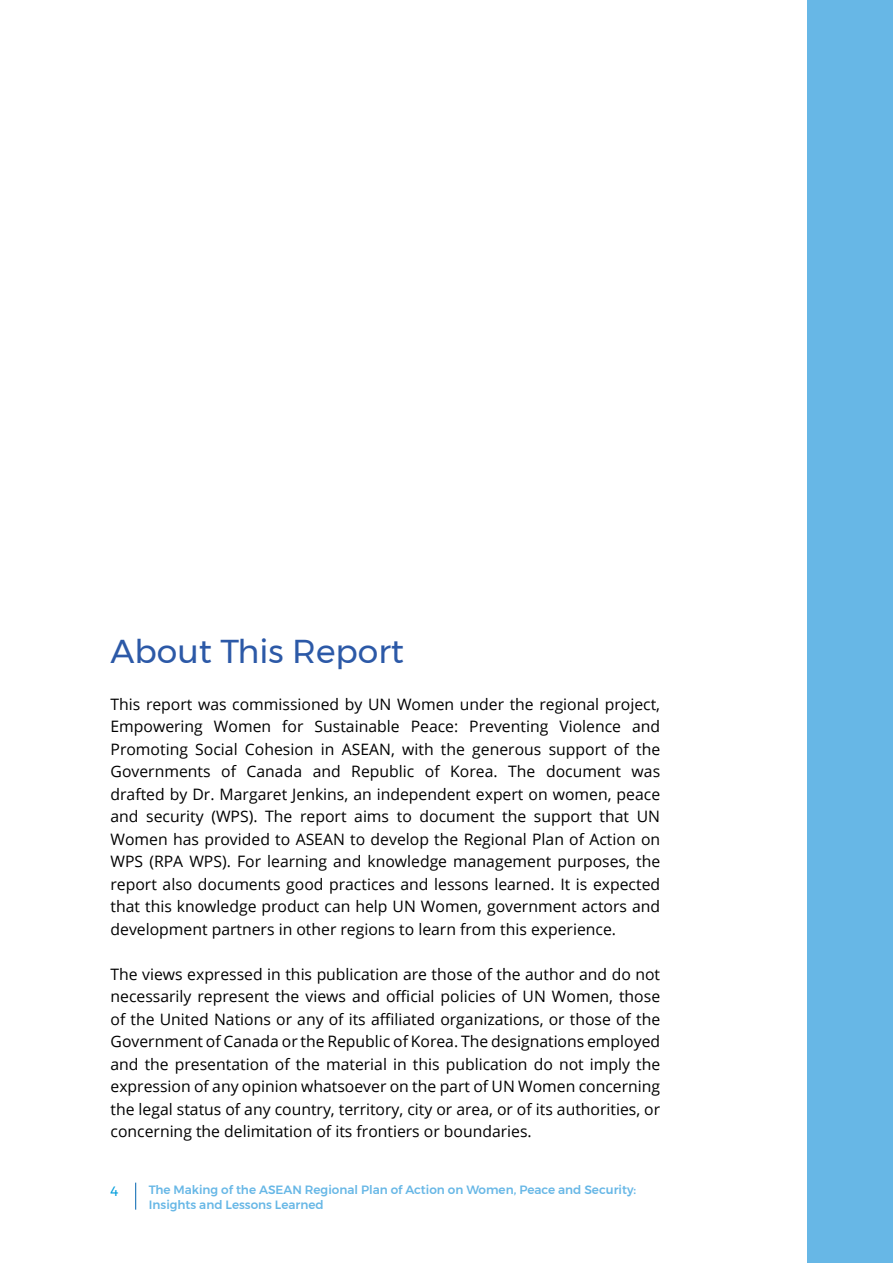
<style>
.page{position:relative;width:893px;height:1263px;background:#fff}
.page>*{position:absolute;margin:0;border:0;box-sizing:border-box;transform-origin:0 0}
.t1{font:33px "Montserrat";color:#2c59a7}
.t2{font:15.75px/22.5px "Open Sans";color:#000;text-align:justify}
.t3{font:13.5px "Montserrat";color:#009ddc}
.t4{font:500 12px/15px "Montserrat";color:#67b7e6}
</style>
<div class="page">
<svg style="left:135px;top:1182px;width:1px;height:27px"></svg>
<div style="left:808px;top:0;width:85px;height:1263px;background:#67b7e6"></div>
<h1 class="t1" style="left:111px;top:626px;width:295px">About This Report</h1>
<p class="t2" style="left:111px;top:692px;width:551px">This report was commissioned by UN Women under the regional project, Empowering Women for Sustainable Peace: Preventing Violence and Promoting Social Cohesion in ASEAN, with the generous support of the Governments of Canada and Republic of Korea. The document was drafted by Dr. Margaret Jenkins, an independent expert on women, peace and security (WPS). The report aims to document the support that UN Women has provided to ASEAN to develop the Regional Plan of Action on WPS (RPA WPS). For learning and knowledge management purposes, the report also documents good practices and lessons learned. It is expected that this knowledge product can help UN Women, government actors and development partners in other regions to learn from this experience.</p>
<p class="t2" style="left:111px;top:962px;width:551px">The views expressed in this publication are those of the author and do not necessarily represent the views and official policies of UN Women, those of the United Nations or any of its affiliated organizations, or those of the Government of Canada or the Republic of Korea. The designations employed and the presentation of the material in this publication do not imply the expression of any opinion whatsoever on the part of UN Women concerning the legal status of any country, territory, city or area, or of its authorities, or concerning the delimitation of its frontiers or boundaries.</p>
<p class="t3" style="left:111px;top:1180px;width:9px">4</p>
<p class="t4" style="left:149px;top:1182px;width:489px">The Making of the ASEAN Regional Plan of Action on Women, Peace and Security:<br>Insights and Lessons Learned</p>
</div>
